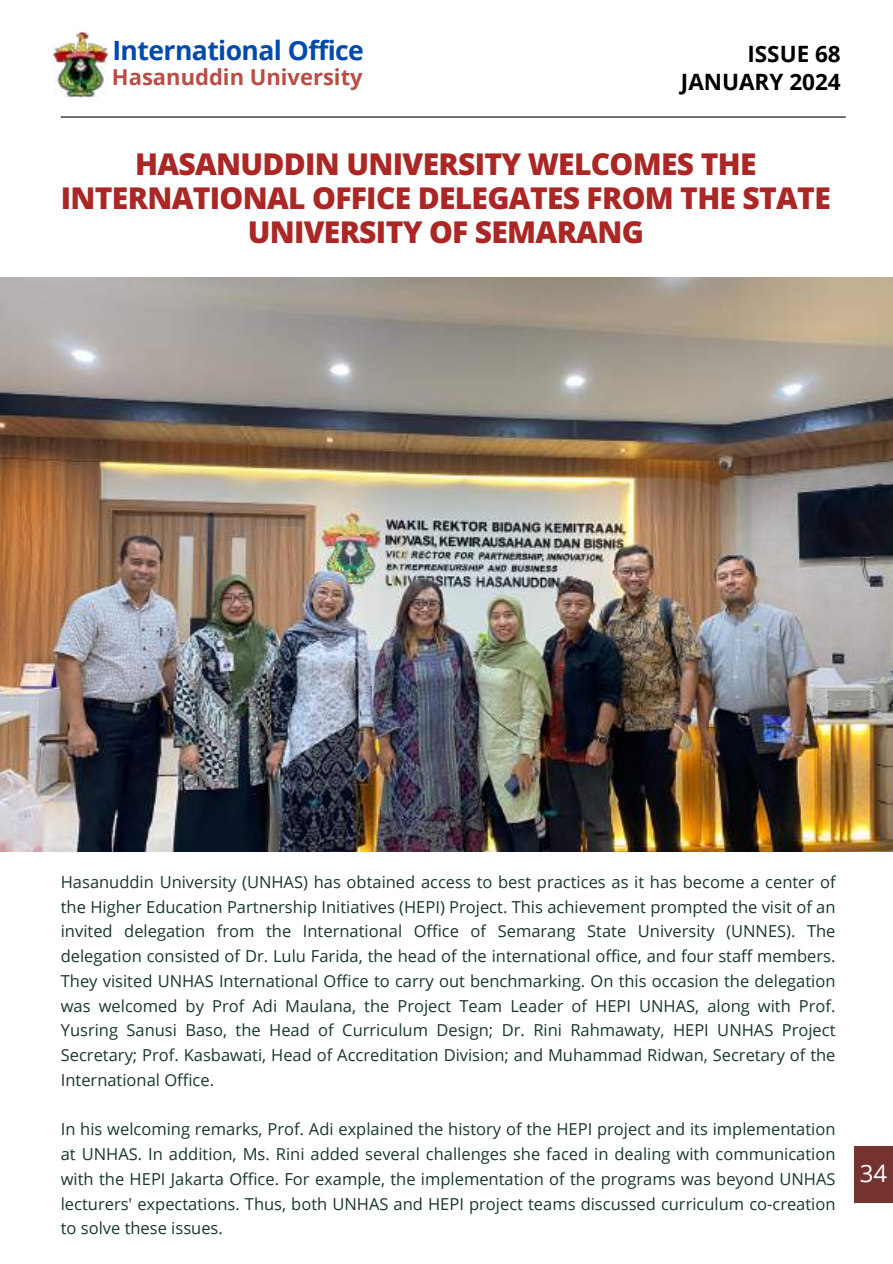
<style>
.page{position:relative;width:893px;height:1264px;background:#fff}
.page>*{position:absolute;margin:0;border:0;box-sizing:border-box;transform-origin:0 0}
.t1{font:800 30px/33.8px "Open Sans";letter-spacing:-.02em;color:#aa2725;text-align:center}
.t2{font:700 26.55px "Open Sans";letter-spacing:-.02em;color:#004aad}
.t3{font:24px "Open Sans";color:#fff}
.t4{font:700 22.5px/28.2px "Open Sans";color:#000;text-align:right}
.t5{font:700 21.9px "Open Sans";color:#ba4d46}
.t6{font:16.5px/24.8px "Open Sans";color:#19372f;text-align:justify}
</style>
<div class="page">
<img style="left:0;top:278px;width:892px;height:573px">
<hr style="left:61px;top:116px;width:784px;height:2px;background:#000">
<img style="left:53px;top:32px;width:55px;height:65px">
<div style="left:853px;top:1145px;width:39px;height:57px;background:#74332f"></div>
<h2 class="t2" style="left:112px;top:32px;width:253px">International Office</h2>
<h3 class="t5" style="left:112px;top:61px;width:252px">Hasanuddin University</h3>
<h3 class="t4" style="left:680px;top:39px;width:161px">ISSUE 68<br>JANUARY 2024</h3>
<h1 class="t1" style="left:61px;top:147px;width:771px">HASANUDDIN UNIVERSITY WELCOMES THE<br>INTERNATIONAL OFFICE DELEGATES FROM THE STATE<br>UNIVERSITY OF SEMARANG</h1>
<p class="t6" style="left:61px;top:869px;width:776px">Hasanuddin University (UNHAS) has obtained access to best practices as it has become a center of the Higher Education Partnership Initiatives (HEPI) Project. This achievement prompted the visit of an invited delegation from the International Office of Semarang State University (UNNES). The delegation consisted of Dr. Lulu Farida, the head of the international office, and four staff members.<br>They visited UNHAS International Office to carry out benchmarking. On this occasion the delegation was welcomed by Prof Adi Maulana, the Project Team Leader of HEPI UNHAS, along with Prof.<br>Yusring Sanusi Baso, the Head of Curriculum Design; Dr. Rini Rahmawaty, HEPI UNHAS Project Secretary; Prof. Kasbawati, Head of Accreditation Division; and Muhammad Ridwan, Secretary of the International Office.</p>
<p class="t6" style="left:61px;top:1116px;width:776px">In his welcoming remarks, Prof. Adi explained the history of the HEPI project and its implementation at UNHAS. In addition, Ms. Rini added several challenges she faced in dealing with communication with the HEPI Jakarta Office. For example, the implementation of the programs was beyond UNHAS lecturers' expectations. Thus, both UNHAS and HEPI project teams discussed curriculum co-creation to solve these issues.</p>
<h3 class="t3" style="left:859px;top:1156px;width:29px">34</h3>
</div>
